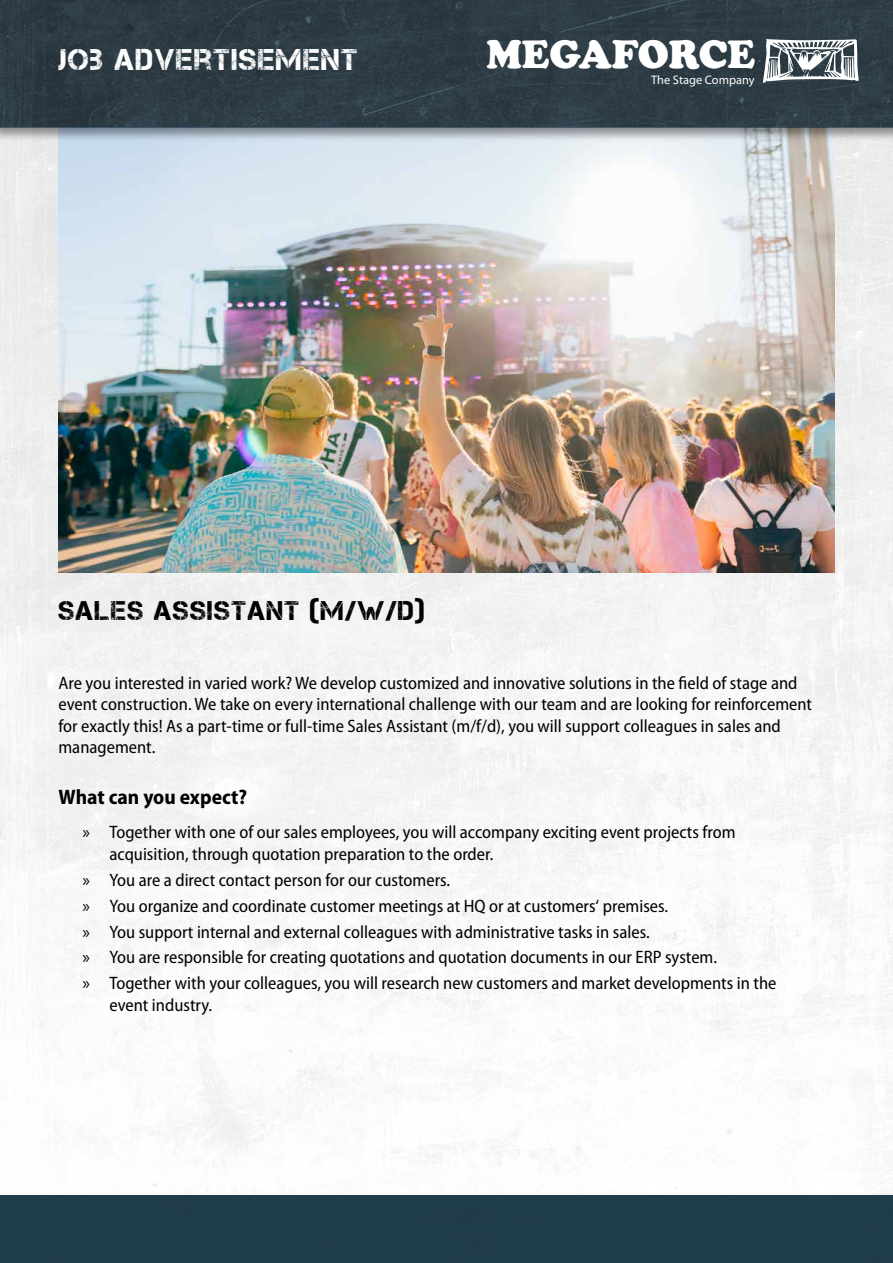
<style>
.page{position:relative;width:893px;height:1263px;background:#fff}
.page>*{position:absolute;margin:0;border:0;box-sizing:border-box;transform-origin:0 0}
.t1{font:900 40.95px "Cooper";color:#fff}
.t2{font:30px "Captureit";letter-spacing:.05em;color:#fff}
.t3{font:27px "Captureit";letter-spacing:.05em;color:#000}
.t4{font:700 semi-condensed 21px "Myriad Pro";color:#000}
.t5{font:semi-condensed 18px/21.6px "Myriad Pro";color:#000}
.t6{font:12.45px "Myriad Pro";color:#fff}
.s1{font-stretch:normal}
</style>
<div class="page">
<div style="left:0;top:128px;width:893px;height:1135px;background:#f7f7f8"></div>
<div style="left:0;top:1195px;width:893px;height:68px;background:#213e4f"></div>
<img style="left:58px;top:142px;width:776px;height:430px">
<div style="left:0;top:0;width:893px;height:142px;background:#000;opacity:.5"></div>
<div style="left:0;top:0;width:893px;height:128px;background:#2d3c44"></div>
<svg style="left:763px;top:39px;width:96px;height:44px"></svg>
<h2 class="t2" style="left:58px;top:43px;width:301px">JOB ADVERTISEMENT</h2>
<h1 class="t1" style="left:486px;top:31px;width:270px">MEGAFORCE</h1>
<p class="t6" style="left:651px;top:72px;width:105px">The Stage Company</p>
<h3 class="t3" style="left:58px;top:595px;width:367px">SALES ASSISTANT (M/W/D)</h3>
<p class="t5" style="left:58px;top:671px;width:755px">Are you interested in varied work? We develop customized and innovative solutions in the field of stage and event construction. We take on every international challenge with our team and are looking for reinforcement for exactly this! As a part-time or full-time Sales Assistant (m/f/d), you will support colleagues in sales and management.</p>
<p class="t4" style="left:58px;top:783px;width:190px">What can you expect?</p>
<p class="t5" style="left:109px;top:821px;width:627px;text-indent:-27px"><span class="s1">»</span> Together with one of our sales employees, you will accompany exciting event projects from acquisition, through quotation preparation to the order.</p>
<p class="t5" style="left:82px;top:867px;width:695px;line-height:25.8px"><span class="s1">»</span> You are a direct contact person for our customers.<br><span class="s1">»</span> You organize and coordinate customer meetings at HQ or at customers‘ premises.<br><span class="s1">»</span> You support internal and external colleagues with administrative tasks in sales.<br><span class="s1">»</span> You are responsible for creating quotations and quotation documents in our ERP system.<br><span class="s1">»</span> Together with your colleagues, you will research new customers and market developments in the</p>
<p class="t5" style="left:109px;top:994px;width:104px">event industry.</p>
</div>
